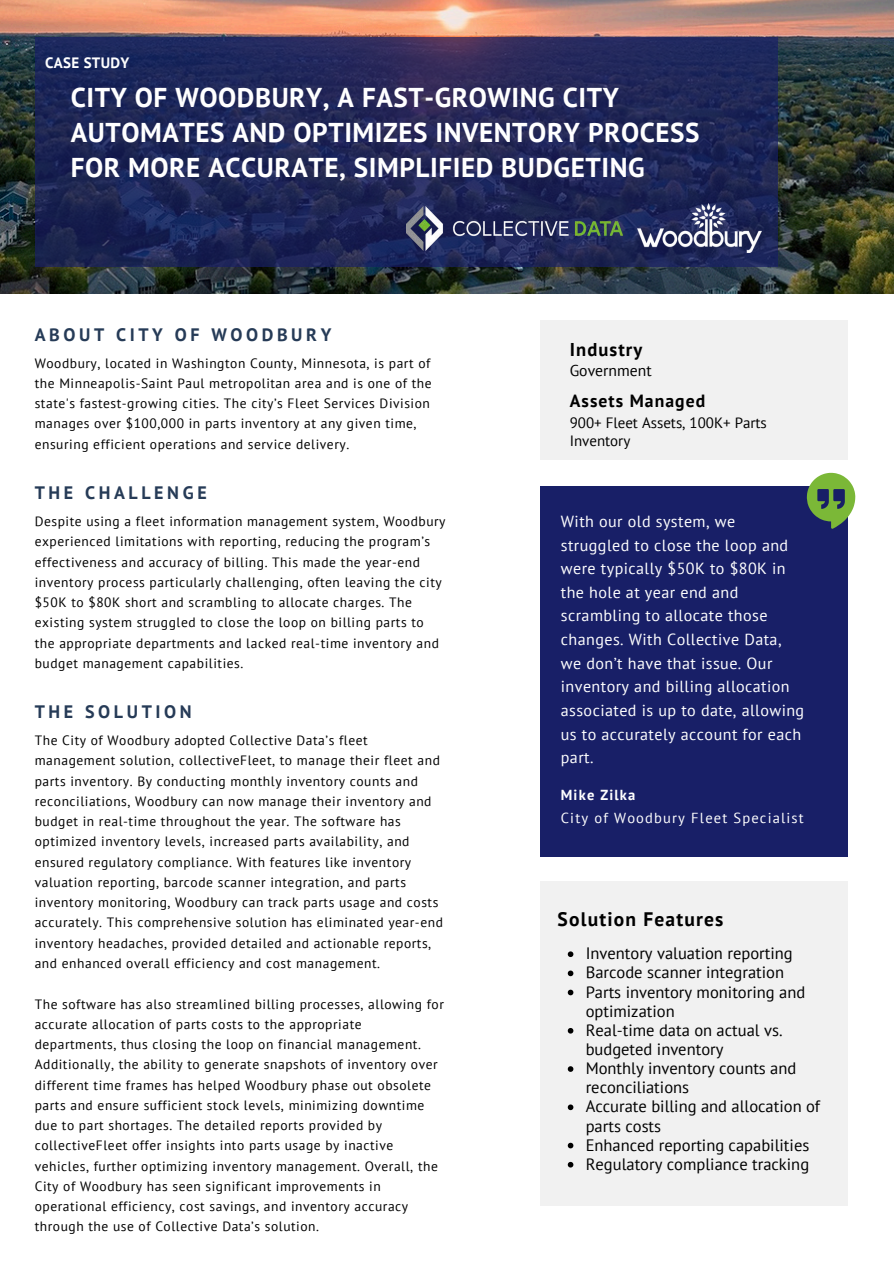
<style>
.page{position:relative;width:894px;height:1264px;background:#fff}
.page>*{position:absolute;margin:0;border:0;box-sizing:border-box;transform-origin:0 0}
.t1{font:700 27.15px/35.1px "PT Sans";letter-spacing:.02em;color:#fff}
.t2{font:700 19.5px "PT Sans";letter-spacing:.06em;color:#000}
.t3{font:700 18.45px "PT Sans";letter-spacing:.06em;color:#000}
.t4{font:700 18px "PT Sans";letter-spacing:.2em;color:#263b57}
.t5{font:700 17.7px "PT Sans";letter-spacing:.06em;color:#000}
.t6{font:16.5px/19.2px "PT Sans";color:#000}
.t7{font:16.05px/23.7px "PT Sans";letter-spacing:.025em;color:#fff}
.t8{font:15.6px "PT Sans";color:#000}
.t9{font:15px/18px "PT Sans";color:#000}
.t10{font:700 15px "PT Sans";letter-spacing:.02em;color:#fff}
.t11{font:14.55px "PT Sans";letter-spacing:.08em;color:#fff}
.t12{font:700 14.55px "PT Sans";letter-spacing:.08em;color:#fff}
.t13{font:13.5px/20.2px "PT Sans";letter-spacing:.04em;color:#000}
</style>
<div class="page">
<div style="left:539px;top:320px;width:308px;height:140px;background:#f1f1f1"></div>
<div style="left:539px;top:486px;width:308px;height:370px;background:#181f67"></div>
<svg style="left:806px;top:473px;width:48px;height:56px"></svg>
<img style="left:0;top:0;width:893px;height:294px">
<svg style="left:35px;top:37px;width:742px;height:229px;background:#202657"></svg>
<img style="left:406px;top:206px;width:216px;height:44px">
<div style="left:539px;top:881px;width:308px;height:324px;background:#f1f1f1"></div>
<img style="left:637px;top:203px;width:124px;height:50px">
<svg style="left:567px;top:951px;width:6px;height:6px"></svg>
<svg style="left:567px;top:970px;width:6px;height:6px"></svg>
<svg style="left:567px;top:989px;width:6px;height:6px"></svg>
<svg style="left:567px;top:1028px;width:6px;height:5px"></svg>
<svg style="left:567px;top:1066px;width:6px;height:5px"></svg>
<svg style="left:567px;top:1104px;width:6px;height:6px"></svg>
<svg style="left:567px;top:1142px;width:6px;height:6px"></svg>
<svg style="left:567px;top:1161px;width:6px;height:6px"></svg>
<p class="t10" style="left:45px;top:52px;width:86px">CASE STUDY</p>
<p class="t1" style="left:71px;top:80px;width:630px">CITY OF WOODBURY, A FAST-GROWING CITY<br>AUTOMATES AND OPTIMIZES INVENTORY PROCESS<br>FOR MORE ACCURATE, SIMPLIFIED BUDGETING</p>
<p class="t4" style="left:35px;top:322px;width:298px">ABOUT CITY OF WOODBURY</p>
<h3 class="t13" style="left:35px;top:352px;width:398px">Woodbury, located in Washington County, Minnesota, is part of the Minneapolis-Saint Paul metropolitan area and is one of the state's fastest-growing cities. The city’s Fleet Services Division manages over $100,000 in parts inventory at any given time, ensuring efficient operations and service delivery.</h3>
<p class="t4" style="left:35px;top:481px;width:173px">THE CHALLENGE</p>
<h3 class="t13" style="left:35px;top:511px;width:412px">Despite using a fleet information management system, Woodbury experienced limitations with reporting, reducing the program’s effectiveness and accuracy of billing. This made the year-end inventory process particularly challenging, often leaving the city $50K to $80K short and scrambling to allocate charges. The existing system struggled to close the loop on billing parts to the appropriate departments and lacked real-time inventory and budget management capabilities.</h3>
<h5 class="t4" style="left:35px;top:700px;width:158px">THE SOLUTION</h5>
<p class="t13" style="left:35px;top:730px;width:409px">The City of Woodbury adopted Collective Data’s fleet management solution, collectiveFleet, to manage their fleet and parts inventory. By conducting monthly inventory counts and reconciliations, Woodbury can now manage their inventory and budget in real-time throughout the year. The software has optimized inventory levels, increased parts availability, and ensured regulatory compliance. With features like inventory valuation reporting, barcode scanner integration, and parts inventory monitoring, Woodbury can track parts usage and costs accurately. This comprehensive solution has eliminated year-end inventory headaches, provided detailed and actionable reports, and enhanced overall efficiency and cost management.</p>
<p class="t13" style="left:35px;top:993px;width:410px">The software has also streamlined billing processes, allowing for accurate allocation of parts costs to the appropriate departments, thus closing the loop on financial management.<br>Additionally, the ability to generate snapshots of inventory over different time frames has helped Woodbury phase out obsolete parts and ensure sufficient stock levels, minimizing downtime due to part shortages. The detailed reports provided by collectiveFleet offer insights into parts usage by inactive vehicles, further optimizing inventory management. Overall, the City of Woodbury has seen significant improvements in operational efficiency, cost savings, and inventory accuracy through the use of Collective Data’s solution.</p>
<h2 class="t3" style="left:569px;top:337px;width:74px">Industry</h2>
<p class="t8" style="left:569px;top:360px;width:83px">Government</p>
<h2 class="t5" style="left:569px;top:388px;width:137px">Assets Managed</h2>
<p class="t9" style="left:569px;top:413px;width:199px">900+ Fleet Assets, 100K+ Parts<br>Inventory</p>
<p class="t7" style="left:560px;top:509px;width:245px">With our old system, we struggled to close the loop and were typically $50K to $80K in the hole at year end and scrambling to allocate those changes. With Collective Data, we don’t have that issue. Our inventory and billing allocation associated is up to date, allowing us to accurately account for each part.</p>
<p class="t12" style="left:560px;top:785px;width:76px">Mike Zilka</p>
<h2 class="t11" style="left:560px;top:808px;width:244px">City of Woodbury Fleet Specialist</h2>
<p class="t2" style="left:557px;top:906px;width:167px">Solution Features</p>
<h6 class="t6" style="left:585px;top:943px;width:208px">Inventory valuation reporting</h6>
<h3 class="t6" style="left:585px;top:962px;width:200px">Barcode scanner integration</h3>
<p class="t6" style="left:585px;top:981px;width:221px">Parts inventory monitoring and optimization</p>
<p class="t6" style="left:585px;top:1020px;width:198px">Real-time data on actual vs. budgeted inventory</p>
<p class="t6" style="left:585px;top:1058px;width:212px">Monthly inventory counts and reconciliations</p>
<p class="t6" style="left:585px;top:1096px;width:236px">Accurate billing and allocation of parts costs</p>
<p class="t6" style="left:585px;top:1134px;width:225px">Enhanced reporting capabilities</p>
<p class="t6" style="left:585px;top:1153px;width:225px">Regulatory compliance tracking</p>
</div>
